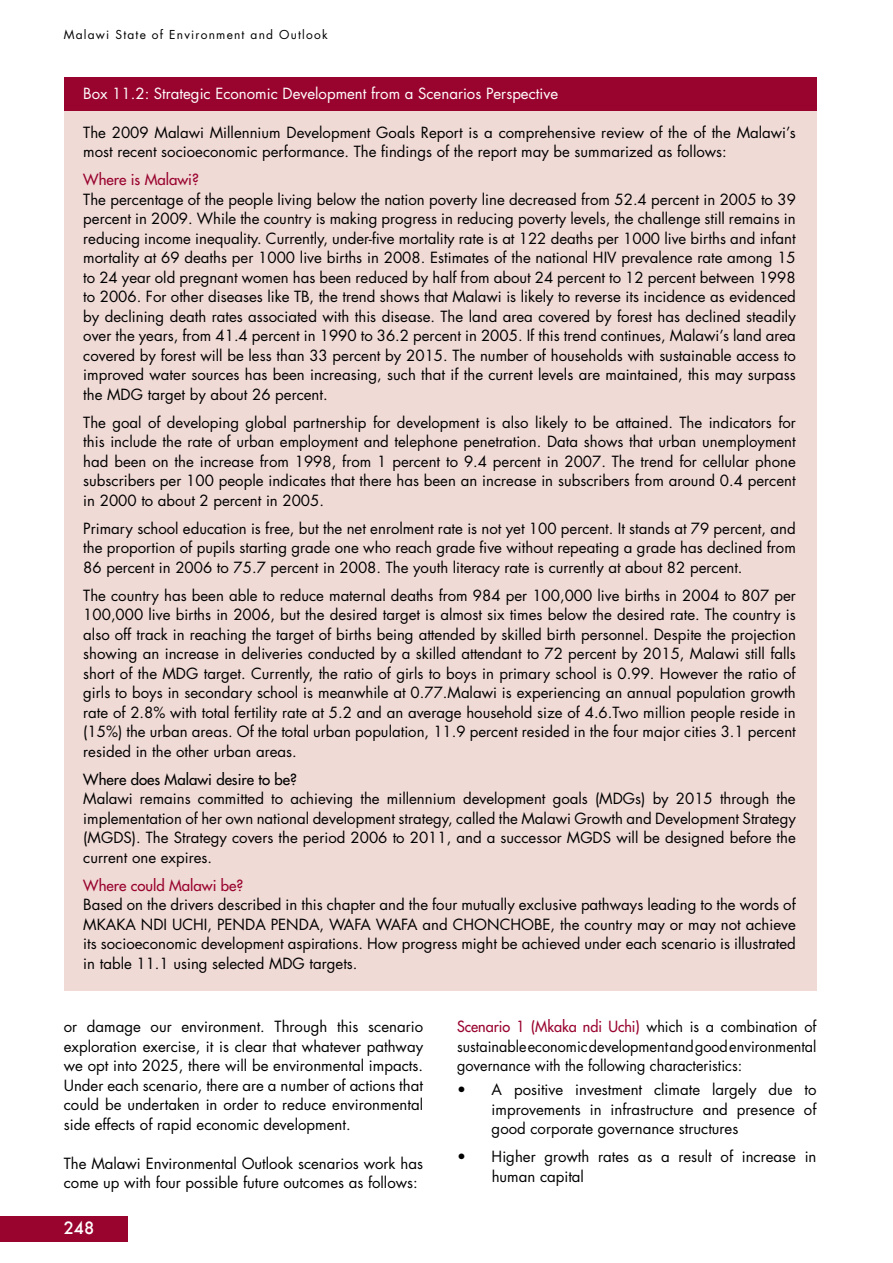
<style>
.page{position:relative;width:893px;height:1263px;background:#fff}
.page>*{position:absolute;margin:0;border:0;box-sizing:border-box;transform-origin:0 0}
.t1{font:500 16.5px "Futura";color:#fff}
.t2{font:15px/19.5px "Futura";color:#000;text-align:justify}
.t3{font:15px/19.5px "Futura";color:#000;text-align:justify;scale:.96 1}
.t4{font:15px "Futura";color:#fff}
.t5{font:15px "Futura";color:#99042f}
.t6{font:15px "Futura";color:#000}
.t7{font:12px "Futura";letter-spacing:.1em;color:#000}
.s1{color:#99042f}
</style>
<div class="page">
<div style="left:0;top:1216px;width:128px;height:25px;background:#99042f"></div>
<div style="left:64px;top:77px;width:752px;height:34px;background:#99042f"></div>
<div style="left:64px;top:111px;width:752px;height:880px;background:#f0dad6"></div>
<p class="t7" style="left:64px;top:26px;width:265px">Malawi State of Environment and Outlook</p>
<p class="t4" style="left:83px;top:83px;width:476px">Box 11.2: Strategic Economic Development from a Scenarios Perspective</p>
<p class="t2" style="left:83px;top:122px;width:714px">The 2009 Malawi Millennium Development Goals Report is a comprehensive review of the of the Malawi’s most recent socioeconomic performance. The findings of the report may be summarized as follows:</p>
<p class="t5" style="left:83px;top:170px;width:117px">Where is Malawi?</p>
<p class="t2" style="left:83px;top:189px;width:714px">The percentage of the people living below the nation poverty line decreased from 52.4 percent in 2005 to 39 percent in 2009. While the country is making progress in reducing poverty levels, the challenge still remains in reducing income inequality. Currently, under-five mortality rate is at 122 deaths per 1000 live births and infant mortality at 69 deaths per 1000 live births in 2008. Estimates of the national HIV prevalence rate among 15 to 24 year old pregnant women has been reduced by half from about 24 percent to 12 percent between 1998 to 2006. For other diseases like TB, the trend shows that Malawi is likely to reverse its incidence as evidenced by declining death rates associated with this disease. The land area covered by forest has declined steadily over the years, from 41.4 percent in 1990 to 36.2 percent in 2005. If this trend continues, Malawi’s land area covered by forest will be less than 33 percent by 2015. The number of households with sustainable access to improved water sources has been increasing, such that if the current levels are maintained, this may surpass the MDG target by about 26 percent.</p>
<p class="t2" style="left:83px;top:412px;width:714px">The goal of developing global partnership for development is also likely to be attained. The indicators for this include the rate of urban employment and telephone penetration. Data shows that urban unemployment had been on the increase from 1998, from 1 percent to 9.4 percent in 2007. The trend for cellular phone subscribers per 100 people indicates that there has been an increase in subscribers from around 0.4 percent in 2000 to about 2 percent in 2005.</p>
<p class="t2" style="left:83px;top:518px;width:714px">Primary school education is free, but the net enrolment rate is not yet 100 percent. It stands at 79 percent, and the proportion of pupils starting grade one who reach grade five without repeating a grade has declined from 86 percent in 2006 to 75.7 percent in 2008. The youth literacy rate is currently at about 82 percent.</p>
<p class="t2" style="left:83px;top:585px;width:714px">The country has been able to reduce maternal deaths from 984 per 100,000 live births in 2004 to 807 per 100,000 live births in 2006, but the desired target is almost six times below the desired rate. The country is also off track in reaching the target of births being attended by skilled birth personnel. Despite the projection showing an increase in deliveries conducted by a skilled attendant to 72 percent by 2015, Malawi still falls short of the MDG target. Currently, the ratio of girls to boys in primary school is 0.99. However the ratio of girls to boys in secondary school is meanwhile at 0.77.Malawi is experiencing an annual population growth rate of 2.8% with total fertility rate at 5.2 and an average household size of 4.6.Two million people reside in (15%) the urban areas. Of the total urban population, 11.9 percent resided in the four major cities 3.1 percent resided in the other urban areas.</p>
<p class="t6" style="left:83px;top:769px;width:215px">Where does Malawi desire to be?</p>
<p class="t2" style="left:83px;top:789px;width:714px">Malawi remains committed to achieving the millennium development goals (MDGs) by 2015 through the implementation of her own national development strategy, called the Malawi Growth and Development Strategy (MGDS). The Strategy covers the period 2006 to 2011, and a successor MGDS will be designed before the current one expires.</p>
<p class="t5" style="left:83px;top:875px;width:162px">Where could Malawi be?</p>
<p class="t2" style="left:83px;top:895px;width:714px">Based on the drivers described in this chapter and the four mutually exclusive pathways leading to the words of MKAKA NDI UCHI, PENDA PENDA, WAFA WAFA and CHONCHOBE, the country may or may not achieve its socioeconomic development aspirations. How progress might be achieved under each scenario is illustrated in table 11.1 using selected MDG targets.</p>
<p class="t2" style="left:64px;top:1017px;width:361px">or damage our environment. Through this scenario exploration exercise, it is clear that whatever pathway we opt into 2025, there will be environmental impacts.<br>Under each scenario, there are a number of actions that could be undertaken in order to reduce environmental side effects of rapid economic development.</p>
<p class="t2" style="left:64px;top:1153px;width:361px">The Malawi Environmental Outlook scenarios work has come up with four possible future outcomes as follows:</p>
<p class="t1" style="left:64px;top:1216px;width:32px">248</p>
<p class="t3" style="left:457px;top:1017px;width:376px"><span class="s1">Scenario 1 (Mkaka ndi Uchi)</span> which is a combination of sustainable economic development and good environmental governance with the following characteristics:</p>
<p class="t2" style="left:492px;top:1080px;width:326px;text-indent:-35px">• A positive investment climate largely due to improvements in infrastructure and presence of good corporate governance structures</p>
<p class="t2" style="left:492px;top:1147px;width:326px;text-indent:-35px">• Higher growth rates as a result of increase in human capital</p>
</div>
